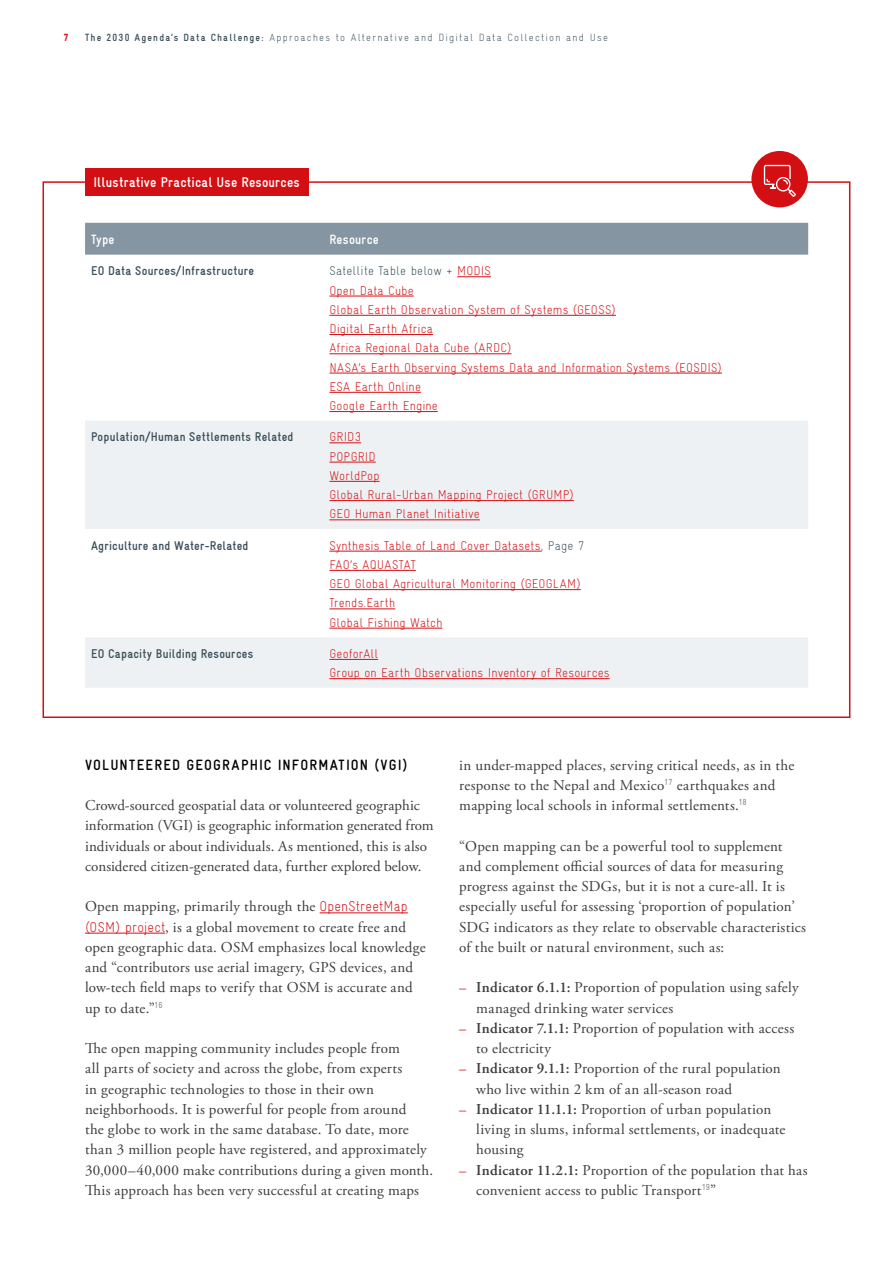
<style>
.page{position:relative;width:893px;height:1263px;background:#fff}
.page>*{position:absolute;margin:0;border:0;box-sizing:border-box;transform-origin:0 0}
.t1{font:15px/20.2px "Adobe Garamond Pro";letter-spacing:.015em;color:#3c3c3b}
.t2{font:700 condensed 15px "Gravur";letter-spacing:.075em;color:#000}
.t3{font:700 condensed 14.25px "Gravur";letter-spacing:.015em;color:#fff}
.t4{font:700 condensed 13.5px "Gravur";letter-spacing:.015em;color:#fff}
.t5{font:300 condensed 12.75px/19.2px "Gravur";letter-spacing:.015em;color:#d40f14}
.t6{font:700 condensed 12.75px "Gravur";letter-spacing:.02em;color:#3c515c}
.t7{font:300 condensed 10.5px "Gravur";letter-spacing:.12em;color:#3c515c}
.t8{font:900 condensed 10.5px "Gravur";color:#d40f14}
.s1{font-weight:700}
.s2{color:#3c515c}
.s3{font-family:"Gravur";font-weight:300;font-stretch:condensed;font-size:14.25px;color:#d40f14}
.s4{font-size:14.25px;color:#d40f14}
.s5{font-weight:600}
</style>
<div class="page">
<div style="left:85px;top:168px;width:223px;height:28px;background:#d40f14"></div>
<div style="left:751px;top:151px;width:57px;height:56px;background:#d40f14;border-radius:50%"></div>
<svg style="left:764px;top:165px;width:32px;height:32px"></svg>
<div style="left:85px;top:223px;width:723px;height:32px;background:#8596a2"></div>
<svg style="left:85px;top:421px;width:723px;height:267px;fill:#eef1f3"></svg>
<hr style="left:457px;top:276px;width:34px;height:1px;background:#d40f14">
<hr style="left:329px;top:296px;width:85px;height:1px;background:#d40f14">
<hr style="left:329px;top:315px;width:287px;height:1px;background:#d40f14">
<hr style="left:329px;top:334px;width:104px;height:1px;background:#d40f14">
<hr style="left:329px;top:353px;width:182px;height:1px;background:#d40f14">
<hr style="left:329px;top:373px;width:393px;height:1px;background:#d40f14">
<hr style="left:329px;top:392px;width:92px;height:1px;background:#d40f14">
<hr style="left:329px;top:411px;width:109px;height:1px;background:#d40f14">
<hr style="left:329px;top:443px;width:32px;height:1px;background:#d40f14">
<hr style="left:329px;top:462px;width:47px;height:1px;background:#d40f14">
<hr style="left:329px;top:481px;width:51px;height:1px;background:#d40f14">
<hr style="left:329px;top:500px;width:245px;height:1px;background:#d40f14">
<hr style="left:329px;top:520px;width:151px;height:1px;background:#d40f14">
<hr style="left:329px;top:551px;width:212px;height:1px;background:#d40f14">
<hr style="left:329px;top:570px;width:87px;height:1px;background:#d40f14">
<hr style="left:329px;top:589px;width:252px;height:1px;background:#d40f14">
<hr style="left:329px;top:609px;width:66px;height:1px;background:#d40f14">
<hr style="left:329px;top:628px;width:113px;height:1px;background:#d40f14">
<hr style="left:329px;top:659px;width:49px;height:1px;background:#d40f14">
<hr style="left:329px;top:678px;width:281px;height:1px;background:#d40f14">
<hr style="left:320px;top:912px;width:88px;height:1px;background:#d40f14">
<hr style="left:85px;top:933px;width:80px;height:1px;background:#d40f14">
<p class="t8" style="left:64px;top:31px;width:6px">7</p>
<p class="t7" style="left:85px;top:31px;width:525px"><span class="s1">The 2030 Agenda’s Data Challenge:</span> Approaches to Alternative and Digital Data Collection and Use</p>
<p class="t3" style="left:94px;top:174px;width:208px">Illustrative Practical Use Resources</p>
<p class="t4" style="left:91px;top:232px;width:25px">Type</p>
<p class="t4" style="left:329px;top:232px;width:51px">Resource</p>
<p class="t6" style="left:91px;top:264px;width:165px">EO Data Sources/Infrastructure</p>
<p class="t5" style="left:329px;top:261px;width:394px"><span class="s2">Satellite Table below +</span> MODIS<br>Open Data Cube<br>Global Earth Observation System of Systems (GEOSS)<br>Digital Earth Africa<br>Africa Regional Data Cube (ARDC)<br>NASA’s Earth Observing Systems Data and Information Systems (EOSDIS)<br>ESA Earth Online<br>Google Earth Engine</p>
<p class="t6" style="left:91px;top:430px;width:204px">Population/Human Settlements Related</p>
<p class="t5" style="left:329px;top:427px;width:246px">GRID3<br>POPGRID<br>WorldPop<br>Global Rural-Urban Mapping Project (GRUMP)<br>GEO Human Planet Initiative</p>
<p class="t6" style="left:91px;top:538px;width:159px">Agriculture and Water-Related</p>
<p class="t5" style="left:329px;top:536px;width:257px">Synthesis Table of Land Cover Datasets<span class="s2">, Page 7<br></span>FAO’s AQUASTAT<br>GEO Global Agricultural Monitoring (GEOGLAM)<br>Trends.Earth<br>Global Fishing Watch</p>
<p class="t6" style="left:91px;top:646px;width:164px">EO Capacity Building Resources</p>
<p class="t5" style="left:329px;top:644px;width:282px">GeoforAll<br>Group on Earth Observations Inventory of Resources</p>
<p class="t2" style="left:85px;top:756px;width:324px">VOLUNTEERED GEOGRAPHIC INFORMATION (VGI)</p>
<p class="t1" style="left:85px;top:796px;width:350px">Crowd-sourced geospatial data or volunteered geographic information (VGI) is geographic information generated from individuals or about individuals. As mentioned, this is also considered citizen-generated data, further explored below.</p>
<p class="t1" style="left:85px;top:897px;width:342px">Open mapping, primarily through the <span class="s3">OpenStreetMap (OSM) project</span>, is a global movement to create free and open geographic data. OSM emphasizes local knowledge and “contributors use aerial imagery, GPS devices, and low-tech field maps to verify that OSM is accurate and up to date.”<sup>16</sup></p>
<p class="t1" style="left:85px;top:1039px;width:350px">The open mapping community includes people from<br>all parts of society and across the globe, from experts<br>in geographic technologies to those in their own neighborhoods. It is powerful for people from around<br>the globe to work in the same database. To date, more than 3 million people have registered, and approximately 30,000–40,000 make contributions during a given month.<br>This approach has been very successful at creating maps</p>
<p class="t1" style="left:459px;top:755px;width:337px">in under-mapped places, serving critical needs, as in the response to the Nepal and Mexico<sup>17</sup> earthquakes and mapping local schools in informal settlements.<sup>18</sup></p>
<p class="t1" style="left:459px;top:836px;width:348px">“Open mapping can be a powerful tool to supplement and complement official sources of data for measuring progress against the SDGs, but it is not a cure-all. It is especially useful for assessing ‘proportion of population’ SDG indicators as they relate to observable characteristics of the built or natural environment, such as:</p>
<p class="t1" style="left:476px;top:978px;width:324px;text-indent:-17px"><span class="s4">–</span> <span class="s5">Indicator 6.1.1:</span> Proportion of population using safely managed drinking water services</p>
<p class="t1" style="left:476px;top:1018px;width:320px;text-indent:-17px"><span class="s4">–</span> <span class="s5">Indicator 7.1.1:</span> Proportion of population with access to electricity</p>
<p class="t1" style="left:476px;top:1059px;width:306px;text-indent:-17px"><span class="s4">–</span> <span class="s5">Indicator 9.1.1:</span> Proportion of the rural population who live within 2 km of an all-season road</p>
<p class="t1" style="left:476px;top:1099px;width:311px;text-indent:-17px"><span class="s4">–</span> <span class="s5">Indicator 11.1.1:</span> Proportion of urban population living in slums, informal settlements, or inadequate housing</p>
<p class="t1" style="left:476px;top:1160px;width:333px;text-indent:-17px"><span class="s4">–</span> <span class="s5">Indicator 11.2.1:</span> Proportion of the population that has convenient access to public Transport<sup>19</sup>”</p>
</div>
